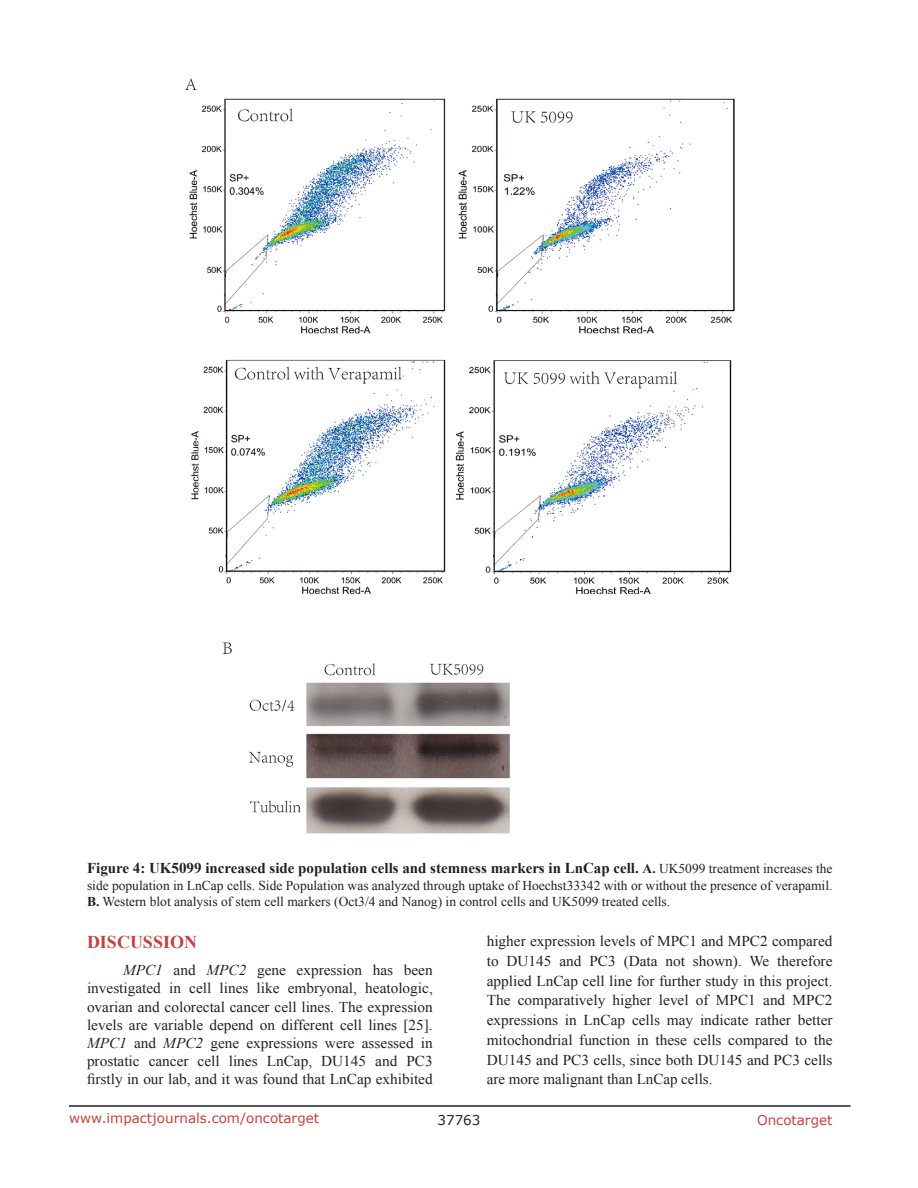
<style>
.page{position:relative;width:918px;height:1188px;background:#fff}
.page>*{position:absolute;margin:0;border:0;box-sizing:border-box;transform-origin:0 0}
.Heading{font:700 18px "Times New Roman";color:#c24141}
.BodyText{font:15px/19.6px "Times New Roman";color:#231f20;text-align:justify}
.FigureText{font:700 15px "Times New Roman";color:#231f20}
.FigureText-2{font:13.5px/16.2px "Times New Roman";color:#231f20}
.t1{font:13.5px "Verdana";color:#c24141}
.t2{font:13.5px "Verdana";color:#231f20}
.s1{font-size:13.5px}
.s2{font-weight:400;font-size:13.5px}
.s3{font-weight:700}
.s4{font-style:italic}
</style>
<div class="page">
<hr style="left:69px;top:1105px;width:781px;height:2px;background:#231f20">
<img style="left:185px;top:78px;width:550px;height:756px">
<p class="FigureText" style="left:87px;top:858px;width:747px">Figure 4: UK5099 increased side population cells and stemness markers in LnCap cell. <span class="s1">A.</span> <span class="s2">UK5099 treatment increases the</span></p>
<p class="FigureText-2" style="left:87px;top:877px;width:747px">side population in LnCap cells. Side Population was analyzed through uptake of Hoechst33342 with or without the presence of verapamil.<br><span class="s3">B.</span> Western blot analysis of stem cell markers (Oct3/4 and Nanog) in control cells and UK5099 treated cells.</p>
<p class="Heading" style="left:87px;top:930px;width:112px">DISCUSSION</p>
<p class="BodyText" style="left:87px;top:961px;width:347px;line-height:18.1px;text-indent:36px"><span class="s4">MPC1</span> and <span class="s4">MPC2</span> gene expression has been investigated in cell lines like embryonal, heatologic, ovarian and colorectal cancer cell lines. The expression levels are variable depend on different cell lines [25].<br><span class="s4">MPC1</span> and <span class="s4">MPC2</span> gene expressions were assessed in prostatic cancer cell lines LnCap, DU145 and PC3 firstly in our lab, and it was found that LnCap exhibited</p>
<p class="BodyText" style="left:487px;top:931px;width:347px">higher expression levels of MPC1 and MPC2 compared to DU145 and PC3 (Data not shown). We therefore applied LnCap cell line for further study in this project.<br>The comparatively higher level of MPC1 and MPC2 expressions in LnCap cells may indicate rather better mitochondrial function in these cells compared to the DU145 and PC3 cells, since both DU145 and PC3 cells are more malignant than LnCap cells.</p>
<p class="t1" style="left:69px;top:1109px;width:252px">www.impactjournals.com/oncotarget</p>
<p class="t2" style="left:438px;top:1111px;width:44px">37763</p>
<p class="t1" style="left:757px;top:1111px;width:77px">Oncotarget</p>
</div>
